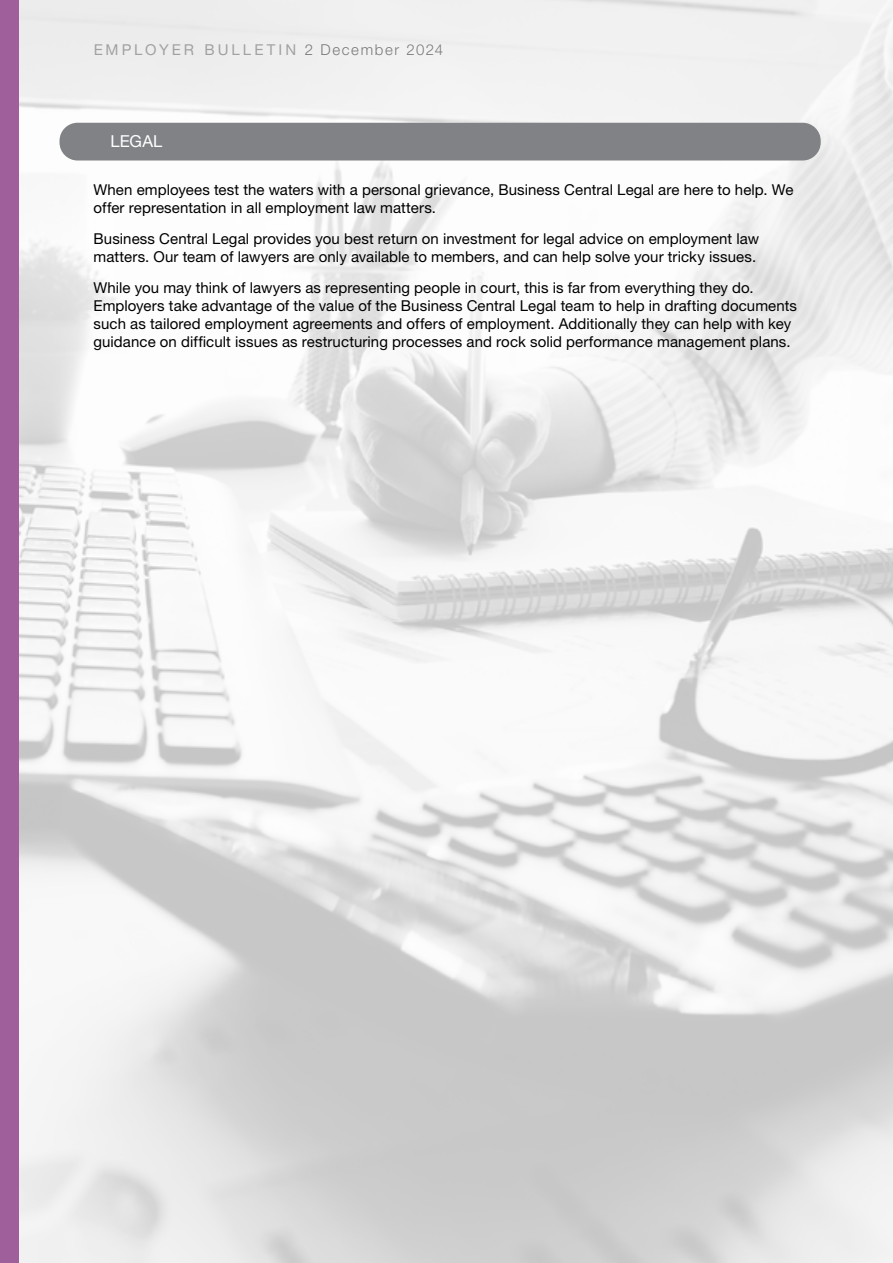
<style>
.page{position:relative;width:893px;height:1263px;background:#fff}
.page>*{position:absolute;margin:0;border:0;box-sizing:border-box;transform-origin:0 0}
.t1{font:16.5px "Helvetica Neue LT Pro";letter-spacing:.005em;color:#fff}
.t2{font:15px/18px "Helvetica Neue LT Pro";letter-spacing:.005em;color:#000}
.t3{font:15px "Helvetica Neue LT Pro";letter-spacing:.2em;color:#5c5b63}
.s1{font-weight:300;color:#000}
</style>
<div class="page">
<img style="left:19px;top:0;width:874px;height:1263px">
<div style="left:0;top:0;width:19px;height:1263px;background:#9e5f9a"></div>
<div style="left:60px;top:123px;width:761px;height:37px;background:#808285;border-radius:18px"></div>
<p class="t3" style="left:94px;top:41px;width:351px">EMPLOYER BULLETIN <span class="s1">2 December 2024</span></p>
<p class="t1" style="left:111px;top:131px;width:53px">LEGAL</p>
<p class="t2" style="left:94px;top:180px;width:701px">When employees test the waters with a personal grievance, Business Central Legal are here to help. We offer representation in all employment law matters.</p>
<p class="t2" style="left:94px;top:229px;width:667px">Business Central Legal provides you best return on investment for legal advice on employment law matters. Our team of lawyers are only available to members, and can help solve your tricky issues.</p>
<p class="t2" style="left:94px;top:278px;width:705px">While you may think of lawyers as representing people in court, this is far from everything they do.<br>Employers take advantage of the value of the Business Central Legal team to help in drafting documents such as tailored employment agreements and offers of employment. Additionally they can help with key guidance on difficult issues as restructuring processes and rock solid performance management plans.</p>
</div>
